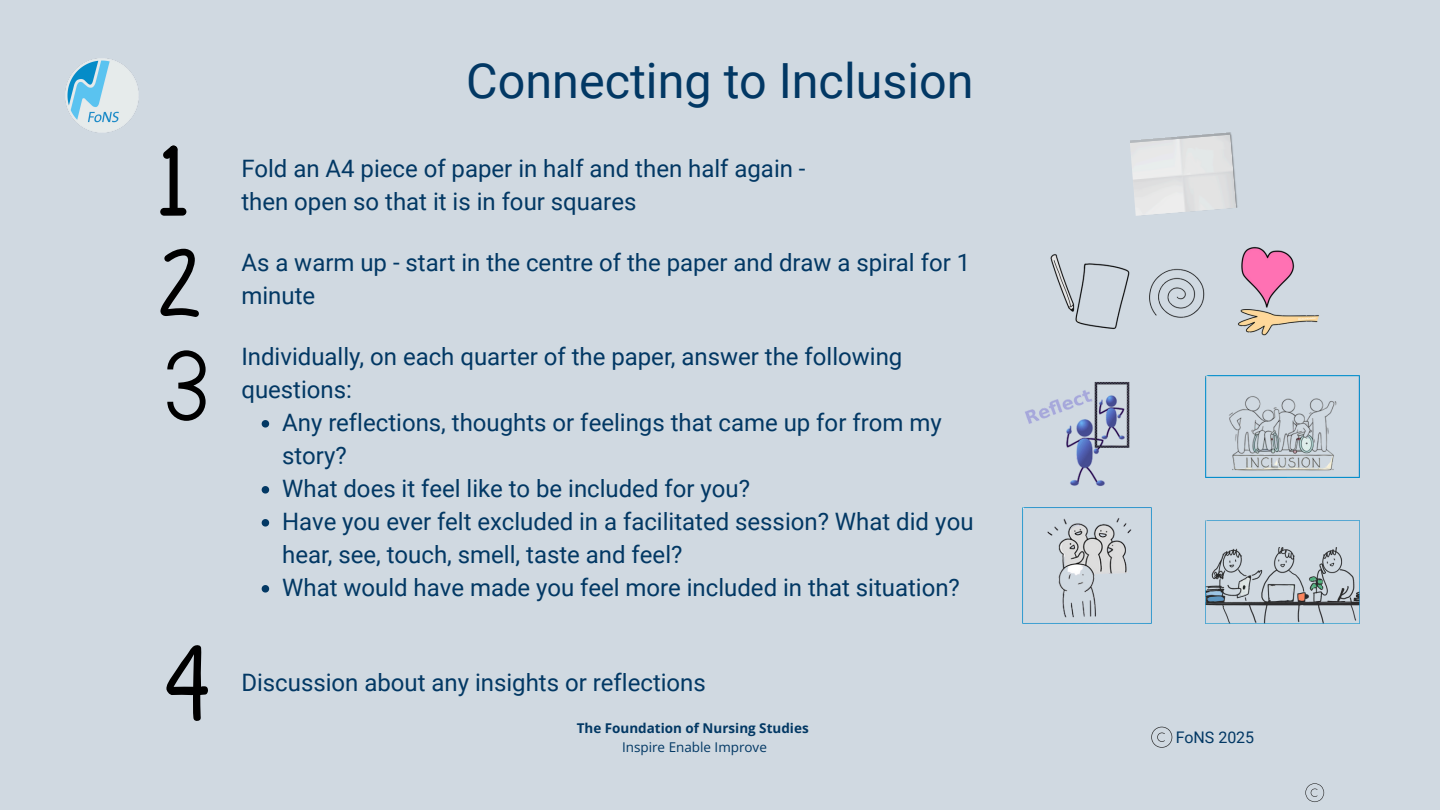
<style>
.page{position:relative;width:1440px;height:810px;background:#d0d9e1}
.page>*{position:absolute;margin:0;border:0;box-sizing:border-box;transform-origin:0 0}
.t1{font:48.5px "Roboto";color:#023864}
.t2{font:24px/33px "Roboto";color:#023864}
.t3{font:16px "Roboto";color:#023864}
.t4{font:700 13.5px "Open Sans";color:#023864}
.t5{font:13.5px "Open Sans";color:#023864}
</style>
<div class="page">
<img style="left:65px;top:58px;width:74px;height:75px">
<svg style="left:1305px;top:783px;width:19px;height:19px"></svg>
<svg style="left:1151px;top:727px;width:21px;height:21px"></svg>
<img style="left:1050px;top:247px;width:269px;height:89px">
<div style="left:170px;top:146px;width:8px;height:69px;background:#000;border-radius:4px"></div>
<svg style="left:163px;top:145px;width:15px;height:14px"></svg>
<div style="left:160px;top:208px;width:26px;height:8px;background:#000;border-radius:4px"></div>
<img style="left:1130px;top:132px;width:108px;height:84px">
<svg style="left:160px;top:249px;width:39px;height:68px"></svg>
<svg style="left:167px;top:350px;width:39px;height:71px"></svg>
<img style="left:1025px;top:381px;width:105px;height:105px">
<img style="left:1205px;top:376px;width:154px;height:101px">
<img style="left:1023px;top:508px;width:128px;height:110px">
<img style="left:1205px;top:521px;width:154px;height:102px">
<svg style="left:262px;top:420px;width:7px;height:8px"></svg>
<svg style="left:262px;top:486px;width:7px;height:8px"></svg>
<svg style="left:262px;top:519px;width:7px;height:8px"></svg>
<svg style="left:262px;top:585px;width:7px;height:8px"></svg>
<svg style="left:166px;top:645px;width:42px;height:76px"></svg>
<h1 class="t1" style="left:466px;top:53px;width:509px">Connecting to Inclusion</h1>
<p class="t2" style="left:241px;top:152px;width:566px">Fold an A4 piece of paper in half and then half again - then open so that it is in four squares</p>
<p class="t2" style="left:241px;top:246px;width:730px">As a warm up - start in the centre of the paper and draw a spiral for 1 minute</p>
<p class="t2" style="left:241px;top:341px;width:662px">Individually, on each quarter of the paper, answer the following questions:</p>
<p class="t2" style="left:282px;top:407px;width:693px">Any reflections, thoughts or feelings that came up for from my story?<br>What does it feel like to be included for you?<br>Have you ever felt excluded in a facilitated session? What did you hear, see, touch, smell, taste and feel?<br>What would have made you feel more included in that situation?</p>
<p class="t2" style="left:241px;top:666px;width:466px">Discussion about any insights or reflections</p>
<p class="t4" style="left:577px;top:719px;width:233px">The Foundation of Nursing Studies</p>
<p class="t5" style="left:622px;top:737px;width:146px">Inspire Enable Improve</p>
<p class="t3" style="left:1176px;top:728px;width:80px">FoNS 2025</p>
</div>
